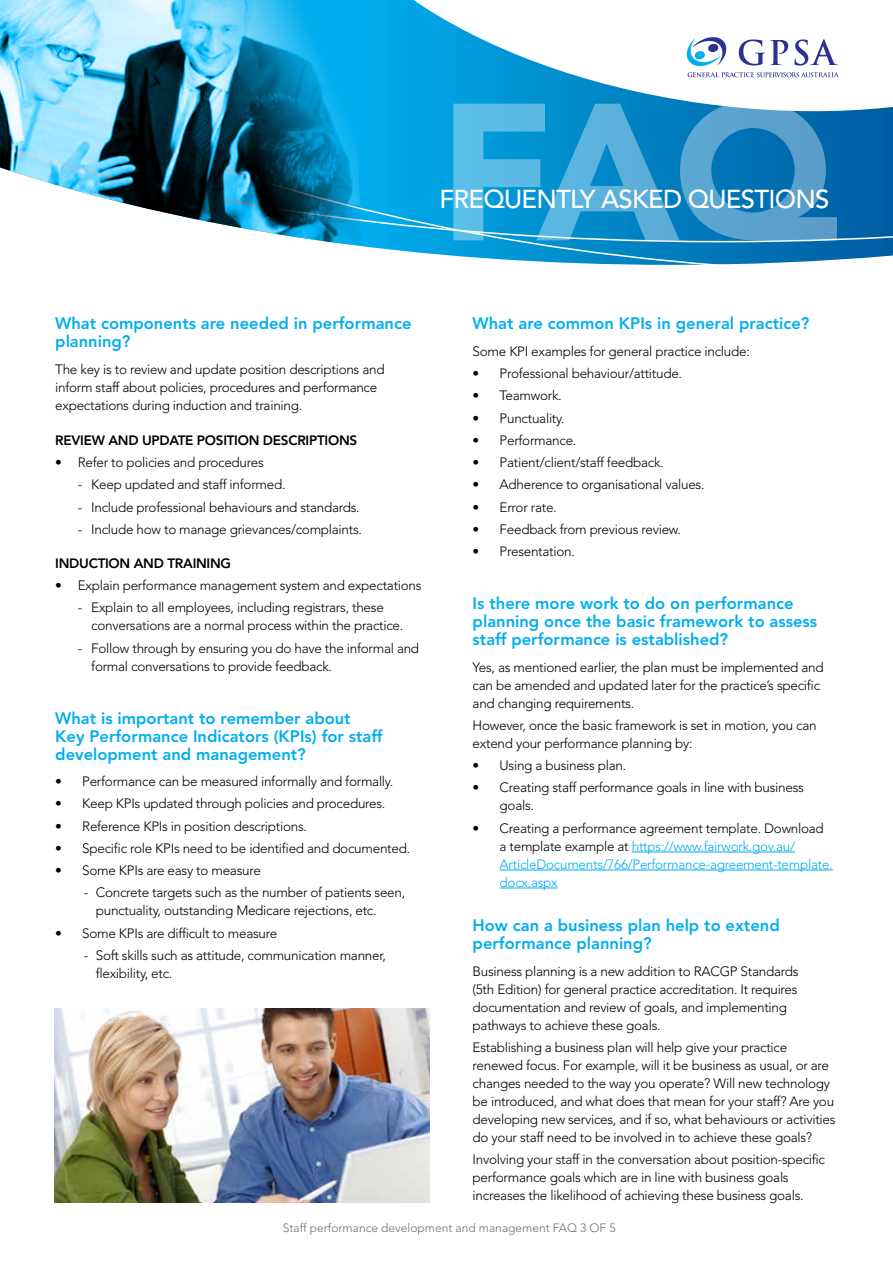
<style>
.page{position:relative;width:893px;height:1263px;background:#fff}
.page>*{position:absolute;margin:0;border:0;box-sizing:border-box;transform-origin:0 0}
.t1{font:900 192.9px "Avenir LT Std";color:#fff}
.t2{font:500 25.8px "Avenir LT Std";letter-spacing:-.03em;color:#fff}
.t3{font:800 16.5px/18px "Avenir LT Std";color:#00aeef}
.t4{font:300 13.5px/18px "Avenir LT Std";letter-spacing:-.02em;color:#000}
.t5{font:300 13.5px/18px "Avenir LT Std";letter-spacing:-.02em;color:#00aeef}
.t6{font:800 13.5px "Avenir LT Std";letter-spacing:-.02em;color:#000}
.t7{font:300 12px "Avenir LT Std";color:#6d6e71}
.s1{color:#000}
</style>
<div class="page">
<hr style="left:632px;top:852px;width:163px;height:1px;background:#00aeef">
<hr style="left:500px;top:870px;width:333px;height:1px;background:#00aeef">
<hr style="left:500px;top:888px;width:58px;height:1px;background:#00aeef">
<svg style="left:361px;top:136px;width:532px;height:129px;background:#0e8ac8"></svg>
<svg style="left:361px;top:0;width:532px;height:136px"></svg>
<svg style="left:687px;top:37px;width:39px;height:29px"></svg>
<svg style="left:688px;top:72px;width:151px;height:5px"></svg>
<svg style="left:739px;top:39px;width:49px;height:27px"></svg>
<svg style="left:794px;top:39px;width:44px;height:27px"></svg>
<img style="left:0;top:0;width:361px;height:246px">
<img style="left:54px;top:1008px;width:375px;height:195px">
<h1 class="t1" style="left:438px;top:56px;width:401px">FAQ</h1>
<h2 class="t2" style="left:439px;top:184px;width:391px">FREQUENTLY ASKED QUESTIONS</h2>
<p class="t3" style="left:55px;top:315px;width:358px">What components are needed in performance planning?</p>
<p class="t4" style="left:55px;top:360px;width:331px">The key is to review and update position descriptions and inform staff about policies, procedures and performance expectations during induction and training.</p>
<p class="t6" style="left:55px;top:432px;width:303px">REVIEW AND UPDATE POSITION DESCRIPTIONS</p>
<p class="t4" style="left:55px;top:453px;width:210px">• Refer to policies and procedures</p>
<p class="t4" style="left:78px;top:476px;width:209px">- Keep updated and staff informed.</p>
<p class="t4" style="left:78px;top:498px;width:284px">- Include professional behaviours and standards.</p>
<p class="t4" style="left:78px;top:520px;width:286px">- Include how to manage grievances/complaints.</p>
<p class="t6" style="left:55px;top:555px;width:177px">INDUCTION AND TRAINING</p>
<p class="t4" style="left:55px;top:576px;width:368px">• Explain performance management system and expectations</p>
<p class="t4" style="left:91px;top:599px;width:314px;text-indent:-13px">- Explain to all employees, including registrars, these conversations are a normal process within the practice.</p>
<p class="t4" style="left:91px;top:639px;width:329px;text-indent:-14px">- Follow through by ensuring you do have the informal and formal conversations to provide feedback.</p>
<p class="t3" style="left:55px;top:709px;width:329px">What is important to remember about<br>Key Performance Indicators (KPIs) for staff development and management?</p>
<p class="t4" style="left:55px;top:772px;width:339px">• Performance can be measured informally and formally.</p>
<p class="t4" style="left:55px;top:795px;width:332px">• Keep KPIs updated through policies and procedures.</p>
<p class="t4" style="left:55px;top:817px;width:253px">• Reference KPIs in position descriptions.</p>
<p class="t4" style="left:55px;top:839px;width:356px">• Specific role KPIs need to be identified and documented.</p>
<p class="t4" style="left:55px;top:861px;width:207px">• Some KPIs are easy to measure</p>
<p class="t4" style="left:96px;top:884px;width:311px;text-indent:-12px">- Concrete targets such as the number of patients seen, punctuality, outstanding Medicare rejections, etc.</p>
<p class="t4" style="left:55px;top:924px;width:223px">• Some KPIs are difficult to measure</p>
<p class="t4" style="left:96px;top:946px;width:292px;text-indent:-12px">- Soft skills such as attitude, communication manner, flexibility, etc.</p>
<p class="t3" style="left:473px;top:315px;width:338px">What are common KPIs in general practice?</p>
<p class="t4" style="left:473px;top:342px;width:279px">Some KPI examples for general practice include:</p>
<p class="t4" style="left:473px;top:364px;width:211px">• Professional behaviour/attitude.</p>
<p class="t4" style="left:473px;top:387px;width:91px">• Teamwork.</p>
<p class="t4" style="left:473px;top:409px;width:93px">• Punctuality.</p>
<p class="t4" style="left:473px;top:431px;width:105px">• Performance.</p>
<p class="t4" style="left:473px;top:453px;width:193px">• Patient/client/staff feedback.</p>
<p class="t4" style="left:473px;top:476px;width:233px">• Adherence to organisational values.</p>
<p class="t4" style="left:473px;top:498px;width:86px">• Error rate.</p>
<p class="t4" style="left:473px;top:520px;width:210px">• Feedback from previous review.</p>
<p class="t4" style="left:473px;top:542px;width:104px">• Presentation.</p>
<p class="t3" style="left:473px;top:594px;width:346px">Is there more work to do on performance planning once the basic framework to assess staff performance is established?</p>
<p class="t4" style="left:473px;top:658px;width:353px">Yes, as mentioned earlier, the plan must be implemented and can be amended and updated later for the practice’s specific and changing requirements.</p>
<p class="t4" style="left:473px;top:716px;width:346px">However, once the basic framework is set in motion, you can extend your performance planning by:</p>
<p class="t4" style="left:473px;top:756px;width:155px">• Using a business plan.</p>
<p class="t4" style="left:500px;top:779px;width:306px;text-indent:-27px">• Creating staff performance goals in line with business goals.</p>
<p class="t5" style="left:500px;top:819px;width:335px;text-indent:-27px"><span class="s1">• Creating a performance agreement template. Download a template example at</span> https://www.fairwork.gov.au/ ArticleDocuments/766/Performance-agreement-template. docx.aspx</p>
<p class="t3" style="left:473px;top:916px;width:309px">How can a business plan help to extend performance planning?</p>
<p class="t4" style="left:473px;top:962px;width:327px">Business planning is a new addition to RACGP Standards (5th Edition) for general practice accreditation. It requires documentation and review of goals, and implementing pathways to achieve these goals.</p>
<p class="t4" style="left:473px;top:1038px;width:364px">Establishing a business plan will help give your practice renewed focus. For example, will it be business as usual, or are changes needed to the way you operate? Will new technology be introduced, and what does that mean for your staff? Are you developing new services, and if so, what behaviours or activities do your staff need to be involved in to achieve these goals?</p>
<p class="t4" style="left:473px;top:1150px;width:354px">Involving your staff in the conversation about position-specific performance goals which are in line with business goals increases the likelihood of achieving these business goals.</p>
<p class="t7" style="left:283px;top:1220px;width:334px">Staff performance development and management FAQ 3 OF 5</p>
</div>
